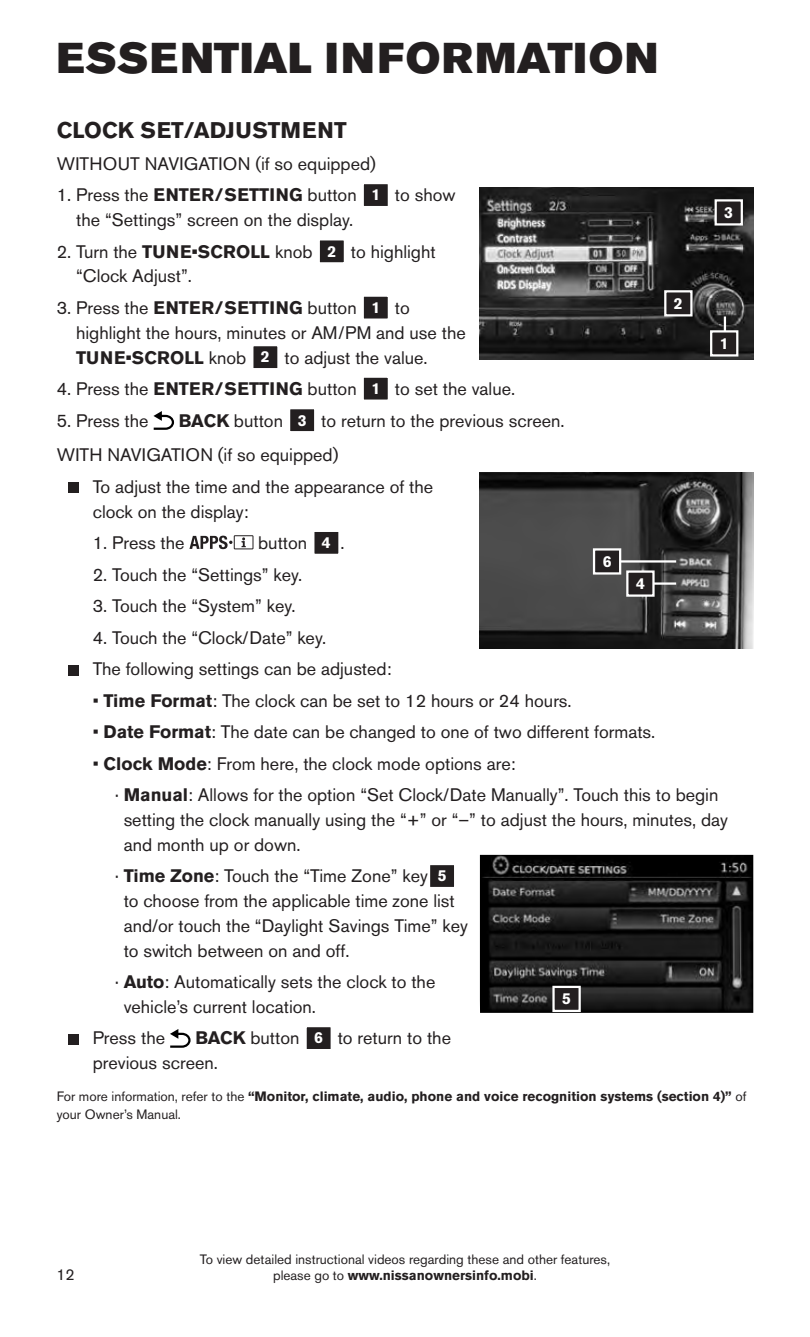
<style>
.page{position:relative;width:810px;height:1337px;background:#fff}
.page>*{position:absolute;margin:0;border:0;box-sizing:border-box;transform-origin:0 0}
.t1{font:42.75px "Akzidenz Grotesk Pro Super";letter-spacing:.03em;color:#231f20}
.t2{font:700 22.5px "Akzidenz Grotesk Pro";color:#231f20}
.t3{font:18px/24.8px "Akzidenz Grotesk Pro";color:#231f20}
.t4{font:700 15.75px "Akzidenz Grotesk Pro";color:#fff}
.t5{font:15.75px "Akzidenz Grotesk Pro";color:#231f20}
.t6{font:700 13.5px/18px "Akzidenz Grotesk Pro";color:#231f20}
.t7{font:13.5px "Akzidenz Grotesk Pro";color:#231f20}
.s1{font-weight:700}
.s2{font-weight:700;font-size:15.75px;color:#fff}
.s3{font-weight:400}
</style>
<div class="page">
<div style="left:363px;top:183px;width:26px;height:24px;background:#231f20"></div>
<div style="left:362px;top:182px;width:28px;height:26px;border:2px solid #fff"></div>
<div style="left:319px;top:239px;width:26px;height:24px;background:#231f20"></div>
<div style="left:318px;top:238px;width:28px;height:26px;border:2px solid #fff"></div>
<div style="left:363px;top:296px;width:26px;height:24px;background:#231f20"></div>
<div style="left:362px;top:294px;width:28px;height:27px;border:2px solid #fff"></div>
<div style="left:252px;top:345px;width:26px;height:24px;background:#231f20"></div>
<div style="left:251px;top:344px;width:29px;height:26px;border:2px solid #fff"></div>
<div style="left:363px;top:377px;width:26px;height:24px;background:#231f20"></div>
<div style="left:362px;top:375px;width:28px;height:27px;border:2px solid #fff"></div>
<svg style="left:153px;top:411px;width:21px;height:19px"></svg>
<div style="left:289px;top:408px;width:26px;height:24px;background:#231f20"></div>
<div style="left:288px;top:407px;width:28px;height:26px;border:2px solid #fff"></div>
<div style="left:68px;top:482px;width:10px;height:11px;background:#231f20"></div>
<div style="left:234px;top:535px;width:19px;height:14px;border:1px solid #231f20"></div>
<svg style="left:241px;top:537px;width:5px;height:10px"></svg>
<svg style="left:189px;top:535px;width:43px;height:14px"></svg>
<div style="left:313px;top:531px;width:26px;height:24px;background:#231f20"></div>
<div style="left:312px;top:530px;width:29px;height:26px;border:2px solid #fff"></div>
<div style="left:68px;top:665px;width:10px;height:10px;background:#231f20"></div>
<div style="left:429px;top:864px;width:26px;height:24px;background:#231f20"></div>
<div style="left:428px;top:863px;width:28px;height:26px;border:2px solid #fff"></div>
<div style="left:68px;top:1034px;width:10px;height:10px;background:#231f20"></div>
<svg style="left:170px;top:1029px;width:21px;height:18px"></svg>
<div style="left:306px;top:1026px;width:26px;height:24px;background:#231f20"></div>
<div style="left:304px;top:1025px;width:29px;height:26px;border:2px solid #fff"></div>
<img style="left:480px;top:472px;width:273px;height:176px">
<img style="left:480px;top:855px;width:273px;height:157px">
<div style="left:554px;top:987px;width:26px;height:24px;background:#231f20"></div>
<div style="left:552px;top:985px;width:29px;height:27px;border:2px solid #fff"></div>
<img style="left:480px;top:188px;width:273px;height:172px">
<div style="left:665px;top:291px;width:26px;height:24px;background:#231f20"></div>
<div style="left:664px;top:290px;width:29px;height:26px;border:2px solid #fff"></div>
<hr style="left:724px;top:316px;width:2px;height:23px;background:#fff">
<hr style="left:633px;top:582px;width:43px;height:2px;background:#fff">
<hr style="left:617px;top:560px;width:59px;height:2px;background:#fff">
<div style="left:711px;top:331px;width:26px;height:24px;background:#231f20"></div>
<div style="left:710px;top:330px;width:28px;height:26px;border:2px solid #fff"></div>
<div style="left:627px;top:571px;width:26px;height:24px;background:#231f20"></div>
<div style="left:626px;top:570px;width:29px;height:26px;border:2px solid #fff"></div>
<div style="left:594px;top:549px;width:26px;height:24px;background:#231f20"></div>
<div style="left:593px;top:548px;width:28px;height:26px;border:2px solid #fff"></div>
<div style="left:716px;top:200px;width:26px;height:24px;background:#231f20"></div>
<div style="left:715px;top:199px;width:28px;height:26px;border:2px solid #fff"></div>
<h1 class="t1" style="left:57px;top:30px;width:603px">ESSENTIAL INFORMATION</h1>
<p class="t2" style="left:57px;top:116px;width:291px">CLOCK SET/ADJUSTMENT</p>
<p class="t3" style="left:57px;top:151px;width:321px">WITHOUT NAVIGATION (if so equipped)</p>
<p class="t3" style="left:76px;top:183px;width:381px;text-indent:-19px">1. Press the <span class="s1">ENTER/SETTING</span> button <span class="s2">1</span> to show the “Settings” screen on the display.</p>
<p class="t3" style="left:76px;top:239px;width:361px;text-indent:-19px">2. Turn the <span class="s1">TUNE•SCROLL</span> knob <span class="s2">2</span> to highlight “Clock Adjust”.</p>
<p class="t3" style="left:76px;top:295px;width:391px;text-indent:-19px">3. Press the <span class="s1">ENTER/SETTING</span> button <span class="s2">1</span> to highlight the hours, minutes or AM/PM and use the<br><span class="s1">TUNE•SCROLL</span> knob <span class="s2">2</span> to adjust the value.</p>
<p class="t3" style="left:57px;top:376px;width:460px">4. Press the <span class="s1">ENTER/SETTING</span> button <span class="s2">1</span> to set the value.</p>
<p class="t3" style="left:57px;top:408px;width:93px">5. Press the</p>
<p class="t4" style="left:724px;top:202px;width:10px">3</p>
<p class="t4" style="left:674px;top:293px;width:10px">2</p>
<p class="t4" style="left:720px;top:333px;width:10px">1</p>
<p class="t3" style="left:57px;top:403px;width:509px;line-height:34.9px;text-indent:122px"><span class="s1">BACK</span> button <span class="s2">3</span> to return to the previous screen.<br>WITH NAVIGATION (if so equipped)</p>
<p class="t3" style="left:93px;top:474px;width:342px">To adjust the time and the appearance of the clock on the display:</p>
<p class="t3" style="left:93px;top:530px;width:93px">1. Press the</p>
<p class="t3" style="left:258px;top:530px;width:88px">button <span class="s2">4</span> .</p>
<p class="t3" style="left:93px;top:562px;width:211px">2. Touch the “Settings” key.</p>
<p class="t3" style="left:93px;top:593px;width:204px">3. Touch the “System” key.</p>
<p class="t3" style="left:93px;top:621px;width:300px;line-height:31.5px">4. Touch the “Clock/Date” key.<br>The following settings can be adjusted:</p>
<p class="t3" style="left:93px;top:688px;width:481px">• <span class="s1">Time Format</span>: The clock can be set to 12 hours or 24 hours.</p>
<p class="t3" style="left:93px;top:719px;width:564px">• <span class="s1">Date Format</span>: The date can be changed to one of two different formats.</p>
<p class="t3" style="left:115px;top:747px;width:605px;line-height:31.5px;text-indent:-22px">• <span class="s1">Clock Mode</span>: From here, the clock mode options are:<br>· <span class="s1">Manual</span>: Allows for the option “Set Clock/Date Manually”. Touch this to begin</p>
<p class="t3" style="left:124px;top:807px;width:606px">setting the clock manually using the “+” or “–” to adjust the hours, minutes, day and month up or down.</p>
<p class="t3" style="left:124px;top:863px;width:346px;text-indent:-8px">· <span class="s1">Time Zone</span>: Touch the “Time Zone” key <span class="s2">5<br></span>to choose from the applicable time zone list and/or touch the “Daylight Savings Time” key to switch between on and off.</p>
<p class="t3" style="left:124px;top:969px;width:313px;text-indent:-8px">· <span class="s1">Auto</span>: Automatically sets the clock to the vehicle’s current location.</p>
<p class="t3" style="left:93px;top:1025px;width:74px">Press the</p>
<p class="t4" style="left:603px;top:551px;width:10px">6</p>
<p class="t4" style="left:636px;top:573px;width:10px">4</p>
<p class="t4" style="left:562px;top:988px;width:10px">5</p>
<p class="t3" style="left:93px;top:1025px;width:360px;text-indent:103px"><span class="s1">BACK</span> button <span class="s2">6</span> to return to the previous screen.</p>
<p class="t6" style="left:57px;top:1086px;width:691px"><span class="s3">For more information, refer to the</span> “Monitor, climate, audio, phone and voice recognition systems (section 4)” <span class="s3">of your Owner’s Manual.</span></p>
<p class="t7" style="left:200px;top:1250px;width:412px">To view detailed instructional videos regarding these and other features,</p>
<p class="t5" style="left:57px;top:1264px;width:20px">12</p>
<p class="t6" style="left:273px;top:1266px;width:265px"><span class="s3">please go to</span> www.nissanownersinfo.mobi<span class="s3">.</span></p>
</div>
